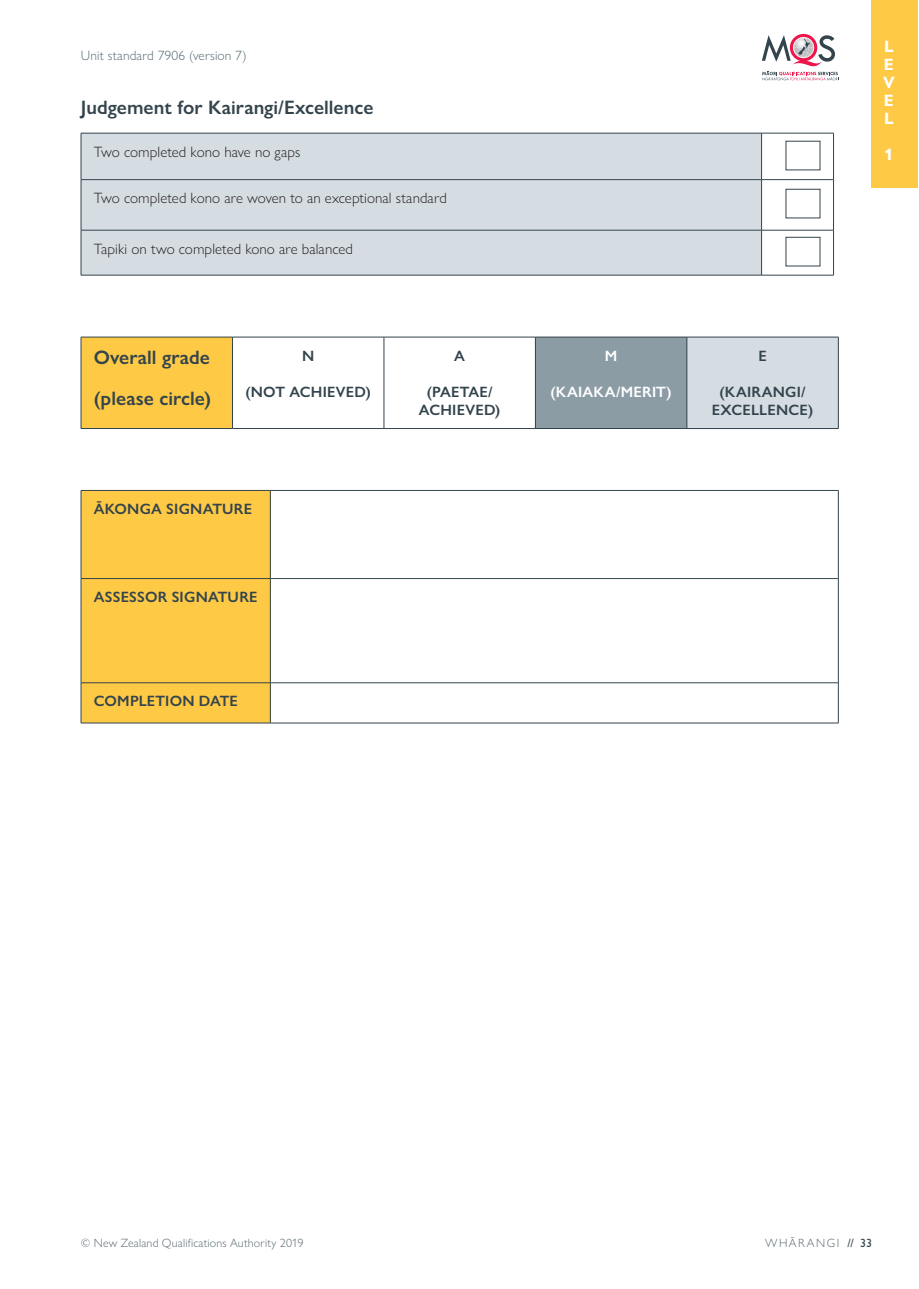
<style>
.page{position:relative;width:919px;height:1289px;background:#fff}
.page>*{position:absolute;margin:0;border:0;box-sizing:border-box;transform-origin:0 0}
.t1{font:600 19.5px/41.4px "Gill Sans Nova";color:#33444d}
.t2{font:700 16.5px/18px "Gill Sans Nova";color:#fff;text-align:justify}
.t3{font:300 15px "Gill Sans Nova";letter-spacing:.005em;color:#231f20}
.t4{font:600 15px/18px "Gill Sans Nova";letter-spacing:.015em;color:#33444d;text-align:center}
.t5{font:600 15px "Gill Sans Nova";letter-spacing:.015em;color:#fff}
.t6{font:300 13.5px "Gill Sans Nova";letter-spacing:.01em;color:#586a73}
.t7{font:300 12px "Gill Sans Nova";letter-spacing:.015em;color:#586a73}
.t8{font:300 12px "Gill Sans Nova";letter-spacing:.125em;color:#586a73}
.s1{font-weight:500;color:#33444d}
</style>
<div class="page">
<svg style="left:761px;top:34px;width:77px;height:46px"></svg>
<div style="left:871px;top:0;width:47px;height:187px;background:#fec944"></div>
<svg style="left:785px;top:189px;width:35px;height:77px"></svg>
<div style="left:81px;top:133px;width:680px;height:47px;background:#d6dde2"></div>
<div style="left:81px;top:180px;width:680px;height:50px;background:#d6dde2"></div>
<div style="left:81px;top:230px;width:680px;height:45px;background:#d6dde2"></div>
<hr style="left:81px;top:133px;width:680px;height:1px;background:#33444d">
<hr style="left:81px;top:133px;width:1px;height:46px;background:#33444d">
<hr style="left:761px;top:133px;width:72px;height:1px;background:#33444d">
<hr style="left:761px;top:133px;width:1px;height:46px;background:#33444d">
<hr style="left:833px;top:133px;width:1px;height:46px;background:#33444d">
<hr style="left:81px;top:179px;width:680px;height:1px;background:#33444d">
<hr style="left:81px;top:180px;width:1px;height:50px;background:#33444d">
<hr style="left:761px;top:179px;width:72px;height:1px;background:#33444d">
<hr style="left:761px;top:180px;width:1px;height:50px;background:#33444d">
<hr style="left:833px;top:180px;width:1px;height:50px;background:#33444d">
<hr style="left:81px;top:230px;width:680px;height:1px;background:#33444d">
<hr style="left:81px;top:230px;width:1px;height:45px;background:#33444d">
<hr style="left:761px;top:230px;width:72px;height:1px;background:#33444d">
<hr style="left:761px;top:230px;width:1px;height:45px;background:#33444d">
<hr style="left:833px;top:230px;width:1px;height:45px;background:#33444d">
<hr style="left:81px;top:275px;width:680px;height:1px;background:#33444d">
<hr style="left:761px;top:275px;width:72px;height:1px;background:#33444d">
<div style="left:81px;top:337px;width:151px;height:91px;background:#fec944"></div>
<div style="left:535px;top:337px;width:151px;height:91px;background:#8c9ca5"></div>
<div style="left:686px;top:337px;width:152px;height:91px;background:#d6dde2"></div>
<hr style="left:81px;top:337px;width:151px;height:1px;background:#33444d">
<hr style="left:81px;top:337px;width:1px;height:91px;background:#33444d">
<hr style="left:232px;top:337px;width:152px;height:1px;background:#33444d">
<hr style="left:232px;top:337px;width:1px;height:91px;background:#33444d">
<hr style="left:384px;top:337px;width:151px;height:1px;background:#33444d">
<hr style="left:383px;top:337px;width:1px;height:91px;background:#33444d">
<hr style="left:535px;top:337px;width:151px;height:1px;background:#33444d">
<hr style="left:535px;top:337px;width:1px;height:91px;background:#33444d">
<hr style="left:686px;top:337px;width:152px;height:1px;background:#33444d">
<hr style="left:686px;top:337px;width:1px;height:91px;background:#33444d">
<hr style="left:838px;top:337px;width:1px;height:91px;background:#33444d">
<hr style="left:81px;top:428px;width:151px;height:1px;background:#33444d">
<hr style="left:232px;top:428px;width:152px;height:1px;background:#33444d">
<hr style="left:384px;top:428px;width:151px;height:1px;background:#33444d">
<hr style="left:535px;top:428px;width:151px;height:1px;background:#33444d">
<hr style="left:686px;top:428px;width:152px;height:1px;background:#33444d">
<div style="left:81px;top:490px;width:189px;height:88px;background:#fec944"></div>
<div style="left:81px;top:578px;width:189px;height:104px;background:#fec944"></div>
<div style="left:81px;top:682px;width:189px;height:41px;background:#fec944"></div>
<hr style="left:81px;top:490px;width:189px;height:1px;background:#33444d">
<hr style="left:81px;top:490px;width:1px;height:88px;background:#33444d">
<hr style="left:270px;top:490px;width:568px;height:1px;background:#33444d">
<hr style="left:270px;top:490px;width:1px;height:88px;background:#33444d">
<hr style="left:838px;top:490px;width:1px;height:88px;background:#33444d">
<hr style="left:81px;top:578px;width:189px;height:1px;background:#33444d">
<hr style="left:81px;top:578px;width:1px;height:104px;background:#33444d">
<hr style="left:270px;top:578px;width:568px;height:1px;background:#33444d">
<hr style="left:270px;top:578px;width:1px;height:104px;background:#33444d">
<hr style="left:838px;top:578px;width:1px;height:104px;background:#33444d">
<hr style="left:81px;top:682px;width:189px;height:1px;background:#33444d">
<hr style="left:81px;top:683px;width:1px;height:39px;background:#33444d">
<hr style="left:270px;top:682px;width:568px;height:1px;background:#33444d">
<hr style="left:270px;top:683px;width:1px;height:39px;background:#33444d">
<hr style="left:838px;top:683px;width:1px;height:39px;background:#33444d">
<hr style="left:81px;top:722px;width:189px;height:1px;background:#33444d">
<hr style="left:270px;top:722px;width:568px;height:1px;background:#33444d">
<p class="t6" style="left:81px;top:47px;width:167px">Unit standard 7906 (version 7)</p>
<h3 class="t1" style="left:81px;top:87px;width:294px">Judgement for Kairangi/Excellence</h3>
<p class="t3" style="left:94px;top:143px;width:208px">Two completed kono have no gaps</p>
<p class="t3" style="left:94px;top:189px;width:354px">Two completed kono are woven to an exceptional standard</p>
<p class="t3" style="left:94px;top:240px;width:261px">Tapiki on two completed kono are balanced</p>
<p class="t1" style="left:94px;top:336px;width:119px">Overall grade (please circle)</p>
<p class="t4" style="left:302px;top:346px;width:14px">N</p>
<p class="t4" style="left:245px;top:382px;width:127px">(NOT ACHIEVED)</p>
<p class="t4" style="left:94px;top:500px;width:160px">ĀKONGA SIGNATURE</p>
<p class="t4" style="left:94px;top:588px;width:165px">ASSESSOR SIGNATURE</p>
<p class="t4" style="left:94px;top:692px;width:146px">COMPLETION DATE</p>
<p class="t4" style="left:454px;top:346px;width:12px">A</p>
<p class="t4" style="left:419px;top:382px;width:83px">(PAETAE/<br>ACHIEVED)</p>
<p class="t5" style="left:605px;top:346px;width:14px">M</p>
<p class="t5" style="left:550px;top:382px;width:123px">(KAIAKA/MERIT)</p>
<p class="t4" style="left:758px;top:346px;width:10px">E</p>
<p class="t4" style="left:711px;top:382px;width:103px">(KAIRANGI/<br>EXCELLENCE)</p>
<p class="t2" style="left:883px;top:37px;width:13px">L E V E L</p>
<p class="t2" style="left:884px;top:145px;width:11px">1</p>
<p class="t7" style="left:81px;top:1235px;width:224px">© New Zealand Qualifications Authority 2019</p>
<p class="t8" style="left:765px;top:1235px;width:108px">WHĀRANGI <span class="s1">// 33</span></p>
</div>
